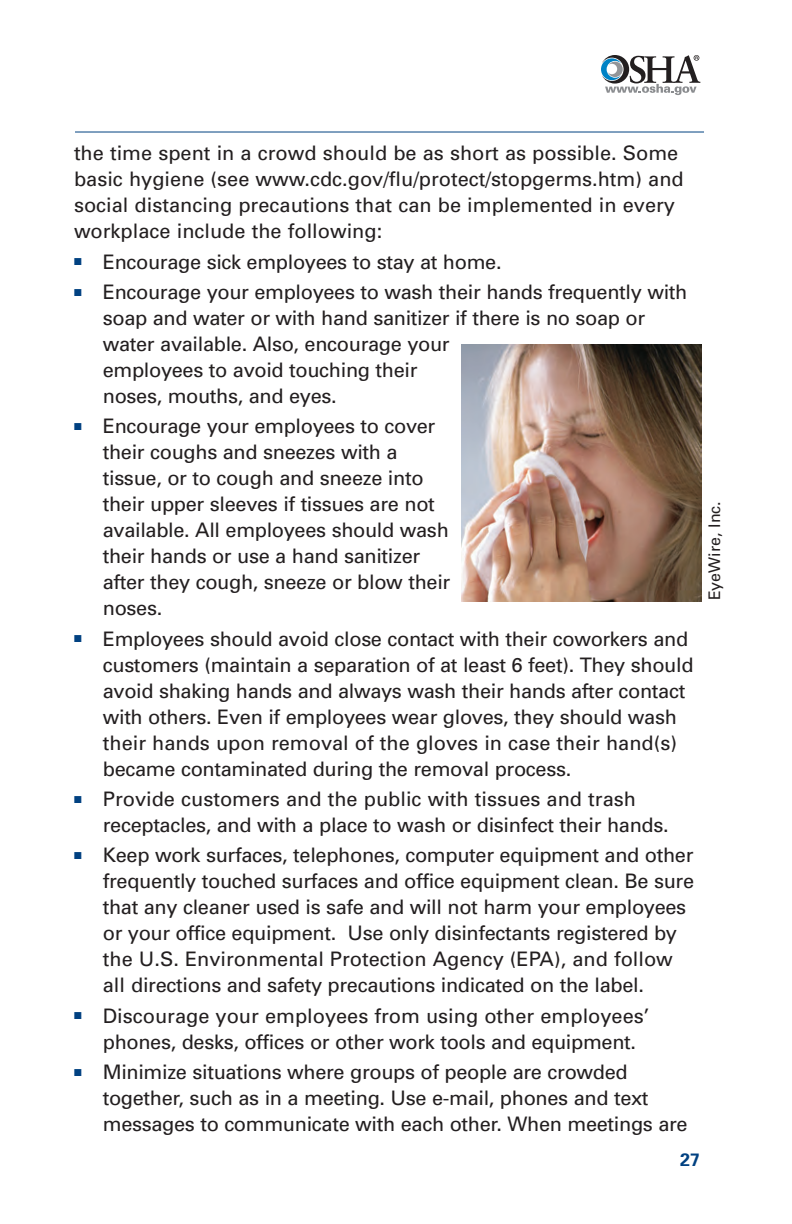
<style>
.page{position:relative;width:792px;height:1224px;background:#fff}
.page>*{position:absolute;margin:0;border:0;box-sizing:border-box;transform-origin:0 0}
.t1{font:20px/26px "Univers";letter-spacing:-.015em;color:#231f20}
.t2{font:700 18px "Univers";color:#014181}
.t3{font:16px "Univers";color:#231f20}
</style>
<div class="page">
<hr style="left:75px;top:132px;width:629px;height:1px;background:#014181">
<svg style="left:601px;top:55px;width:99px;height:40px"></svg>
<img style="left:461px;top:345px;width:240px;height:257px">
<p class="t1" style="left:74px;top:142px;width:611px">the time spent in a crowd should be as short as possible. Some basic hygiene (see www.cdc.gov/flu/protect/stopgerms.htm) and social distancing precautions that can be implemented in every workplace include the following:</p>
<p class="t1" style="left:74px;top:250px;width:429px"><sup>■</sup> Encourage sick employees to stay at home.</p>
<p class="t1" style="left:103px;top:281px;width:586px;text-indent:-29px"><sup>■</sup> Encourage your employees to wash their hands frequently with soap and water or with hand sanitizer if there is no soap or water available. Also, encourage your<br>employees to avoid touching their<br>noses, mouths, and eyes.</p>
<p class="t1" style="left:103px;top:415px;width:349px;text-indent:-29px"><sup>■</sup> Encourage your employees to cover their coughs and sneezes with a tissue, or to cough and sneeze into their upper sleeves if tissues are not available. All employees should wash their hands or use a hand sanitizer after they cough, sneeze or blow their noses.</p>
<p class="t1" style="left:103px;top:627px;width:592px;text-indent:-29px"><sup>■</sup> Employees should avoid close contact with their coworkers and customers (maintain a separation of at least 6 feet). They should avoid shaking hands and always wash their hands after contact with others. Even if employees wear gloves, they should wash their hands upon removal of the gloves in case their hand(s) became contaminated during the removal process.</p>
<p class="t1" style="left:103px;top:788px;width:567px;text-indent:-29px"><sup>■</sup> Provide customers and the public with tissues and trash receptacles, and with a place to wash or disinfect their hands.</p>
<p class="t1" style="left:103px;top:844px;width:593px;text-indent:-29px"><sup>■</sup> Keep work surfaces, telephones, computer equipment and other frequently touched surfaces and office equipment clean. Be sure that any cleaner used is safe and will not harm your employees or your office equipment. Use only disinfectants registered by the U.S. Environmental Protection Agency (EPA), and follow all directions and safety precautions indicated on the label.</p>
<p class="t1" style="left:103px;top:1004px;width:548px;text-indent:-29px"><sup>■</sup> Discourage your employees from using other employees’ phones, desks, offices or other work tools and equipment.</p>
<p class="t1" style="left:103px;top:1061px;width:586px;text-indent:-29px"><sup>■</sup> Minimize situations where groups of people are crowded together, such as in a meeting. Use e-mail, phones and text messages to communicate with each other. When meetings are</p>
<p class="t2" style="left:680px;top:1153px;width:22px">27</p>
<p class="t3" style="left:709px;top:600px;width:101px;rotate:-90deg">EyeWire, Inc.</p>
</div>
